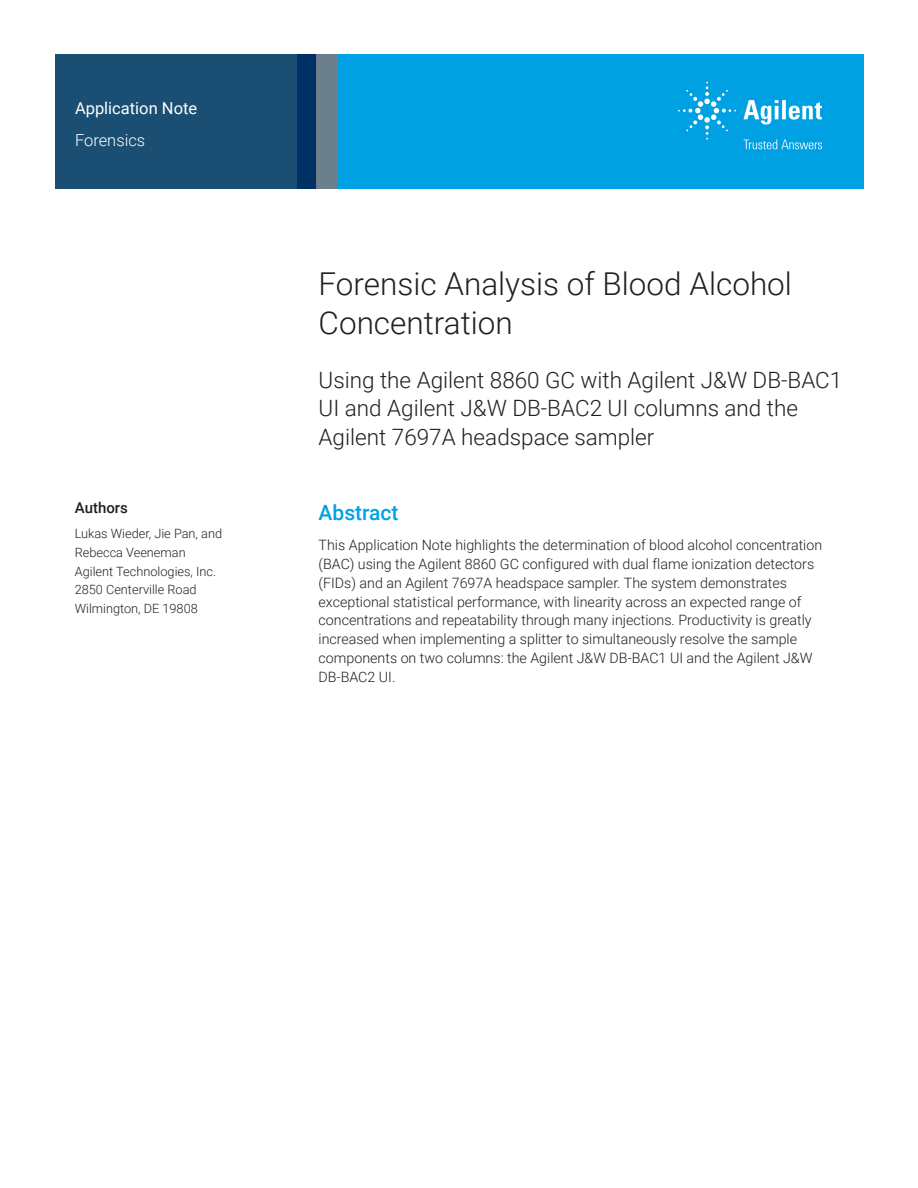
<style>
.page{position:relative;width:918px;height:1188px;background:#fff}
.page>*{position:absolute;margin:0;border:0;box-sizing:border-box;transform-origin:0 0}
.t1{font:300 31.5px/39px "Roboto";color:#231f20}
.Subtitle{font:300 22.5px/28.5px "Roboto";color:#231f20}
.Header_1{font:500 21px "Roboto";color:#00a1e3}
.Doctype{font:16.5px "Roboto";color:#fff}
.Area_Identifier{font:300 16.5px "Roboto";color:#fff}
.DATA_author_title{font:500 15px "Roboto";color:#231f20}
.Text{font:300 14.25px/18.8px "Roboto";color:#231f20}
.DATA_author_name___i{font:300 12.75px/18.8px "Roboto";color:#231f20}
</style>
<div class="page">
<div style="left:297px;top:54px;width:567px;height:135px;background:#00a1e3"></div>
<svg style="left:55px;top:54px;width:261px;height:135px;background:#184b71"></svg>
<div style="left:316px;top:54px;width:22px;height:135px;background:#6b808c"></div>
<svg style="left:743px;top:100px;width:79px;height:25px"></svg>
<svg style="left:678px;top:82px;width:58px;height:58px"></svg>
<svg style="left:744px;top:140px;width:78px;height:9px"></svg>
<p class="Doctype" style="left:75px;top:96px;width:124px">Application Note</p>
<p class="Area_Identifier" style="left:75px;top:129px;width:72px">Forensics</p>
<p class="DATA_author_title" style="left:75px;top:498px;width:55px">Authors</p>
<p class="DATA_author_name___i" style="left:75px;top:524px;width:149px">Lukas Wieder, Jie Pan, and<br>Rebecca Veeneman<br>Agilent Technologies, Inc.<br>2850 Centerville Road<br>Wilmington, DE 19808</p>
<p class="t1" style="left:319px;top:263px;width:475px">Forensic Analysis of Blood Alcohol<br>Concentration</p>
<p class="Subtitle" style="left:319px;top:365px;width:525px">Using the Agilent 8860 GC with Agilent J&amp;W DB‑BAC1<br>UI and Agilent J&amp;W DB-BAC2 UI columns and the<br>Agilent 7697A headspace sampler</p>
<p class="Header_1" style="left:319px;top:498px;width:82px">Abstract</p>
<p class="Text" style="left:319px;top:535px;width:505px">This Application Note highlights the determination of blood alcohol concentration (BAC) using the Agilent 8860 GC configured with dual flame ionization detectors (FIDs) and an Agilent 7697A headspace sampler. The system demonstrates exceptional statistical performance, with linearity across an expected range of concentrations and repeatability through many injections. Productivity is greatly increased when implementing a splitter to simultaneously resolve the sample components on two columns: the Agilent J&amp;W DB-BAC1 UI and the Agilent J&amp;W DB‑BAC2 UI.</p>
</div>
